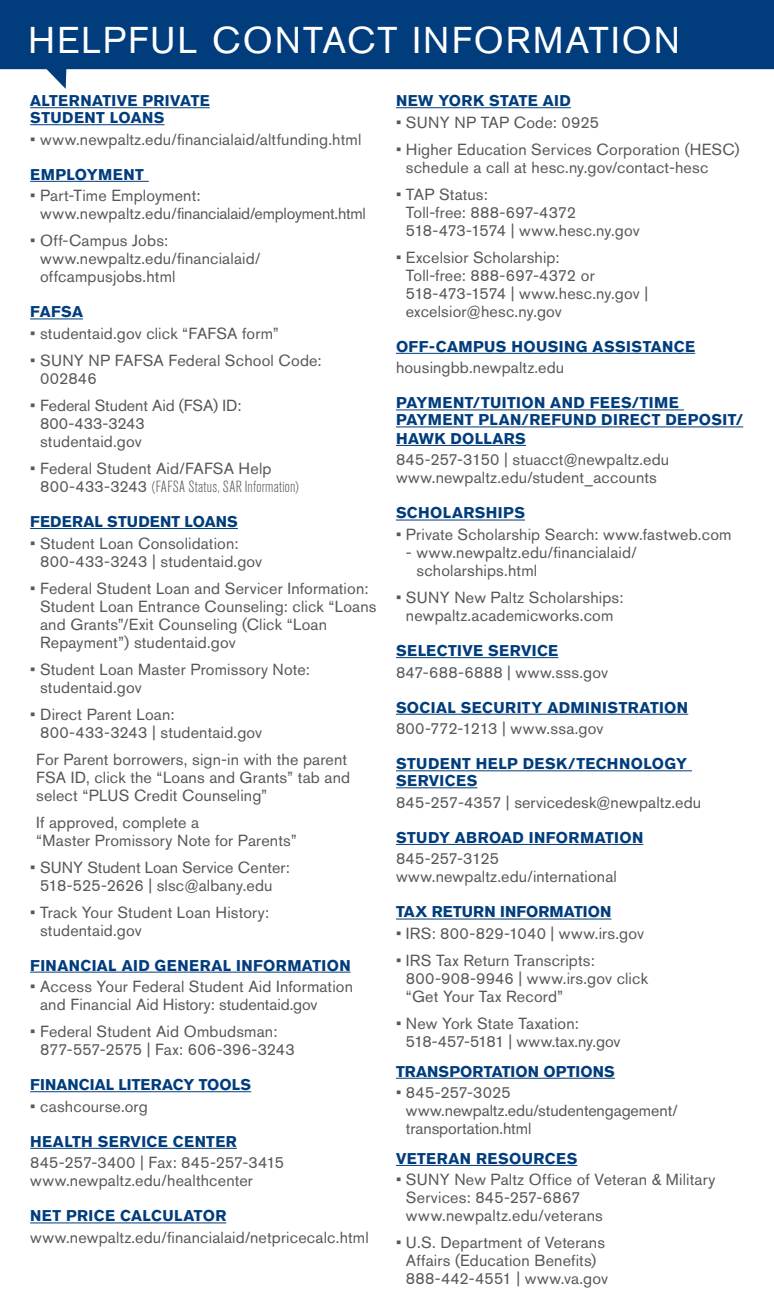
<style>
.page{position:relative;width:774px;height:1296px;background:#fff}
.page>*{position:absolute;margin:0;border:0;box-sizing:border-box;transform-origin:0 0}
.t1{font:37px "Akzidenz Grotesk BE";letter-spacing:.055em;color:#fff}
.Helpful_LISTING{font:16px/18px "Akzidenz Grotesk BE";letter-spacing:.01em;color:#57585a}
.Subheads{font:16px/18px "Akzidenz Grotesk BE";letter-spacing:-.005em;color:#57585a}
.Subheads-2{font:700 15.6px/17px "Akzidenz Grotesk BE";letter-spacing:.025em;color:#013d7d}
.Subheads-3{font:700 15.6px "Akzidenz Grotesk BE";letter-spacing:.005em;color:#013d7d}
.s1{font-weight:300;font-stretch:condensed}
</style>
<div class="page">
<hr style="left:30px;top:107px;width:180px;height:1px;background:#013d7d">
<hr style="left:30px;top:124px;width:134px;height:1px;background:#013d7d">
<hr style="left:30px;top:181px;width:119px;height:1px;background:#013d7d">
<hr style="left:30px;top:319px;width:53px;height:1px;background:#013d7d">
<hr style="left:30px;top:528px;width:208px;height:1px;background:#013d7d">
<hr style="left:30px;top:972px;width:321px;height:1px;background:#013d7d">
<hr style="left:30px;top:1091px;width:221px;height:1px;background:#013d7d">
<hr style="left:30px;top:1148px;width:207px;height:1px;background:#013d7d">
<hr style="left:30px;top:1223px;width:196px;height:1px;background:#013d7d">
<svg style="left:0;top:0;width:774px;height:89px;fill:#013d7d"></svg>
<hr style="left:396px;top:107px;width:175px;height:1px;background:#013d7d">
<hr style="left:396px;top:353px;width:299px;height:1px;background:#013d7d">
<hr style="left:396px;top:410px;width:288px;height:1px;background:#013d7d">
<hr style="left:396px;top:427px;width:347px;height:1px;background:#013d7d">
<hr style="left:396px;top:445px;width:130px;height:1px;background:#013d7d">
<hr style="left:396px;top:520px;width:129px;height:1px;background:#013d7d">
<hr style="left:396px;top:657px;width:162px;height:1px;background:#013d7d">
<hr style="left:396px;top:714px;width:292px;height:1px;background:#013d7d">
<hr style="left:396px;top:770px;width:296px;height:1px;background:#013d7d">
<hr style="left:396px;top:787px;width:81px;height:1px;background:#013d7d">
<hr style="left:396px;top:844px;width:247px;height:1px;background:#013d7d">
<hr style="left:396px;top:919px;width:215px;height:1px;background:#013d7d">
<hr style="left:396px;top:1078px;width:219px;height:1px;background:#013d7d">
<hr style="left:396px;top:1165px;width:181px;height:1px;background:#013d7d">
<p class="t1" style="left:28px;top:19px;width:653px">HELPFUL CONTACT INFORMATION</p>
<p class="Subheads-2" style="left:30px;top:92px;width:181px">ALTERNATIVE PRIVATE<br>STUDENT LOANS</p>
<p class="Helpful_LISTING" style="left:30px;top:130px;width:333px">• www.newpaltz.edu/financialaid/altfunding.html</p>
<p class="Subheads-2" style="left:30px;top:166px;width:115px">EMPLOYMENT</p>
<p class="Helpful_LISTING" style="left:40px;top:187px;width:327px;text-indent:-10px">• Part-Time Employment: www.newpaltz.edu/financialaid/employment.html</p>
<p class="Helpful_LISTING" style="left:40px;top:232px;width:222px;text-indent:-10px">• Off-Campus Jobs: www.newpaltz.edu/financialaid/ offcampusjobs.html</p>
<p class="Subheads-2" style="left:30px;top:303px;width:54px">FAFSA</p>
<p class="Helpful_LISTING" style="left:30px;top:324px;width:250px">• studentaid.gov click “FAFSA form”</p>
<p class="Helpful_LISTING" style="left:40px;top:351px;width:283px;text-indent:-10px">• SUNY NP FAFSA Federal School Code:<br>002846</p>
<p class="Helpful_LISTING" style="left:40px;top:396px;width:203px;text-indent:-10px">• Federal Student Aid (FSA) ID:<br>800-433-3243 studentaid.gov</p>
<p class="Helpful_LISTING" style="left:40px;top:459px;width:260px;text-indent:-10px">• Federal Student Aid/FAFSA Help<br>800-433-3243 <span class="s1">(FAFSA Status, SAR Information)</span></p>
<p class="Subheads-2" style="left:30px;top:513px;width:209px">FEDERAL STUDENT LOANS</p>
<p class="Helpful_LISTING" style="left:40px;top:534px;width:224px;text-indent:-10px">• Student Loan Consolidation:<br>800-433-3243 | studentaid.gov</p>
<p class="Helpful_LISTING" style="left:40px;top:579px;width:338px;text-indent:-10px">• Federal Student Loan and Servicer Information:<br>Student Loan Entrance Counseling: click “Loans and Grants”/Exit Counseling (Click “Loan Repayment”) studentaid.gov</p>
<p class="Helpful_LISTING" style="left:40px;top:660px;width:271px;text-indent:-10px">• Student Loan Master Promissory Note: studentaid.gov</p>
<p class="Helpful_LISTING" style="left:40px;top:705px;width:224px;text-indent:-10px">• Direct Parent Loan:<br>800-433-3243 | studentaid.gov</p>
<p class="Helpful_LISTING" style="left:36px;top:750px;width:316px">For Parent borrowers, sign-in with the parent<br>FSA ID, click the “Loans and Grants” tab and select “PLUS Credit Counseling”</p>
<p class="Helpful_LISTING" style="left:36px;top:813px;width:262px">If approved, complete a<br>“Master Promissory Note for Parents”</p>
<p class="Helpful_LISTING" style="left:30px;top:858px;width:261px;text-align:center">• SUNY Student Loan Service Center:<br>518-525-2626 | slsc@albany.edu</p>
<p class="Helpful_LISTING" style="left:40px;top:903px;width:231px;text-indent:-10px">• Track Your Student Loan History: studentaid.gov</p>
<p class="Subheads-2" style="left:30px;top:957px;width:322px">FINANCIAL AID GENERAL INFORMATION</p>
<p class="Helpful_LISTING" style="left:40px;top:978px;width:314px;text-indent:-10px">• Access Your Federal Student Aid Information and Financial Aid History: studentaid.gov</p>
<p class="Helpful_LISTING" style="left:40px;top:1023px;width:256px;text-indent:-10px">• Federal Student Aid Ombudsman:<br>877-557-2575 | Fax: 606-396-3243</p>
<p class="Subheads-3" style="left:30px;top:1076px;width:223px">FINANCIAL LITERACY TOOLS</p>
<p class="Helpful_LISTING" style="left:30px;top:1097px;width:119px">• cashcourse.org</p>
<p class="Subheads-2" style="left:30px;top:1133px;width:208px">HEALTH SERVICE CENTER</p>
<p class="Helpful_LISTING" style="left:30px;top:1154px;width:256px">845-257-3400 | Fax: 845-257-3415 www.newpaltz.edu/healthcenter</p>
<p class="Subheads-2" style="left:30px;top:1207px;width:198px">NET PRICE CALCULATOR</p>
<p class="Helpful_LISTING" style="left:30px;top:1228px;width:340px">www.newpaltz.edu/financialaid/netpricecalc.html</p>
<p class="Subheads-2" style="left:396px;top:92px;width:176px">NEW YORK STATE AID</p>
<p class="Helpful_LISTING" style="left:396px;top:113px;width:204px">• SUNY NP TAP Code: 0925</p>
<p class="Helpful_LISTING" style="left:406px;top:140px;width:335px;text-indent:-10px">• Higher Education Services Corporation (HESC) schedule a call at hesc.ny.gov/contact-hesc</p>
<p class="Helpful_LISTING" style="left:406px;top:185px;width:235px;text-indent:-10px">• TAP Status:<br>Toll-free: 888-697-4372<br>518-473-1574 | www.hesc.ny.gov</p>
<p class="Helpful_LISTING" style="left:406px;top:248px;width:244px;text-indent:-10px">• Excelsior Scholarship:<br>Toll-free: 888-697-4372 or<br>518-473-1574 | www.hesc.ny.gov | excelsior@hesc.ny.gov</p>
<p class="Subheads-2" style="left:396px;top:338px;width:301px">OFF-CAMPUS HOUSING ASSISTANCE</p>
<p class="Helpful_LISTING" style="left:396px;top:359px;width:170px">housingbb.newpaltz.edu</p>
<p class="Subheads-2" style="left:396px;top:394px;width:349px">PAYMENT/TUITION AND FEES/TIME<br>PAYMENT PLAN/REFUND DIRECT DEPOSIT/</p>
<p class="Subheads-2" style="left:396px;top:430px;width:131px">HAWK DOLLARS</p>
<p class="Helpful_LISTING" style="left:396px;top:451px;width:275px">845-257-3150 | stuacct@newpaltz.edu www.newpaltz.edu/student_accounts</p>
<p class="Subheads-2" style="left:396px;top:505px;width:131px">SCHOLARSHIPS</p>
<p class="Helpful_LISTING" style="left:396px;top:525px;width:337px">• Private Scholarship Search: www.fastweb.com</p>
<p class="Helpful_LISTING" style="left:416px;top:543px;width:222px;text-indent:-11px">- www.newpaltz.edu/financialaid/ scholarships.html</p>
<p class="Helpful_LISTING" style="left:396px;top:588px;width:229px;text-align:center">• SUNY New Paltz Scholarships: newpaltz.academicworks.com</p>
<p class="Subheads-2" style="left:396px;top:642px;width:164px">SELECTIVE SERVICE</p>
<p class="Helpful_LISTING" style="left:396px;top:663px;width:214px">847-688-6888 | www.sss.gov</p>
<p class="Subheads-2" style="left:396px;top:699px;width:294px">SOCIAL SECURITY ADMINISTRATION</p>
<p class="Helpful_LISTING" style="left:396px;top:720px;width:209px">800-772-1213 | www.ssa.gov</p>
<p class="Subheads-2" style="left:396px;top:755px;width:293px">STUDENT HELP DESK/TECHNOLOGY<br>SERVICES</p>
<p class="Helpful_LISTING" style="left:396px;top:793px;width:307px">845-257-4357 | servicedesk@newpaltz.edu</p>
<p class="Subheads-2" style="left:396px;top:829px;width:249px">STUDY ABROAD INFORMATION</p>
<p class="Helpful_LISTING" style="left:396px;top:850px;width:222px">845-257-3125 www.newpaltz.edu/international</p>
<p class="Subheads-3" style="left:396px;top:903px;width:217px">TAX RETURN INFORMATION</p>
<p class="Helpful_LISTING" style="left:396px;top:924px;width:250px">• IRS: 800-829-1040 | www.irs.gov</p>
<p class="Helpful_LISTING" style="left:406px;top:951px;width:244px;text-indent:-10px">• IRS Tax Return Transcripts:<br>800-908-9946 | www.irs.gov click “Get Your Tax Record”</p>
<p class="Subheads" style="left:406px;top:1014px;width:216px;text-indent:-10px">• New York State Taxation:<br>518-457-5181 | www.tax.ny.gov</p>
<p class="Subheads-3" style="left:396px;top:1062px;width:220px">TRANSPORTATION OPTIONS</p>
<p class="Subheads" style="left:406px;top:1084px;width:274px;text-indent:-10px">• 845-257-3025 www.newpaltz.edu/studentengagement/ transportation.html</p>
<p class="Subheads-2" style="left:396px;top:1150px;width:183px">VETERAN RESOURCES</p>
<p class="Helpful_LISTING" style="left:406px;top:1171px;width:311px;text-indent:-10px">• SUNY New Paltz Office of Veteran &amp; Military<br>Services: 845-257-6867 www.newpaltz.edu/veterans</p>
<p class="Helpful_LISTING" style="left:406px;top:1234px;width:204px;text-indent:-10px">• U.S. Department of Veterans<br>Affairs (Education Benefits)<br>888-442-4551 | www.va.gov</p>
</div>
